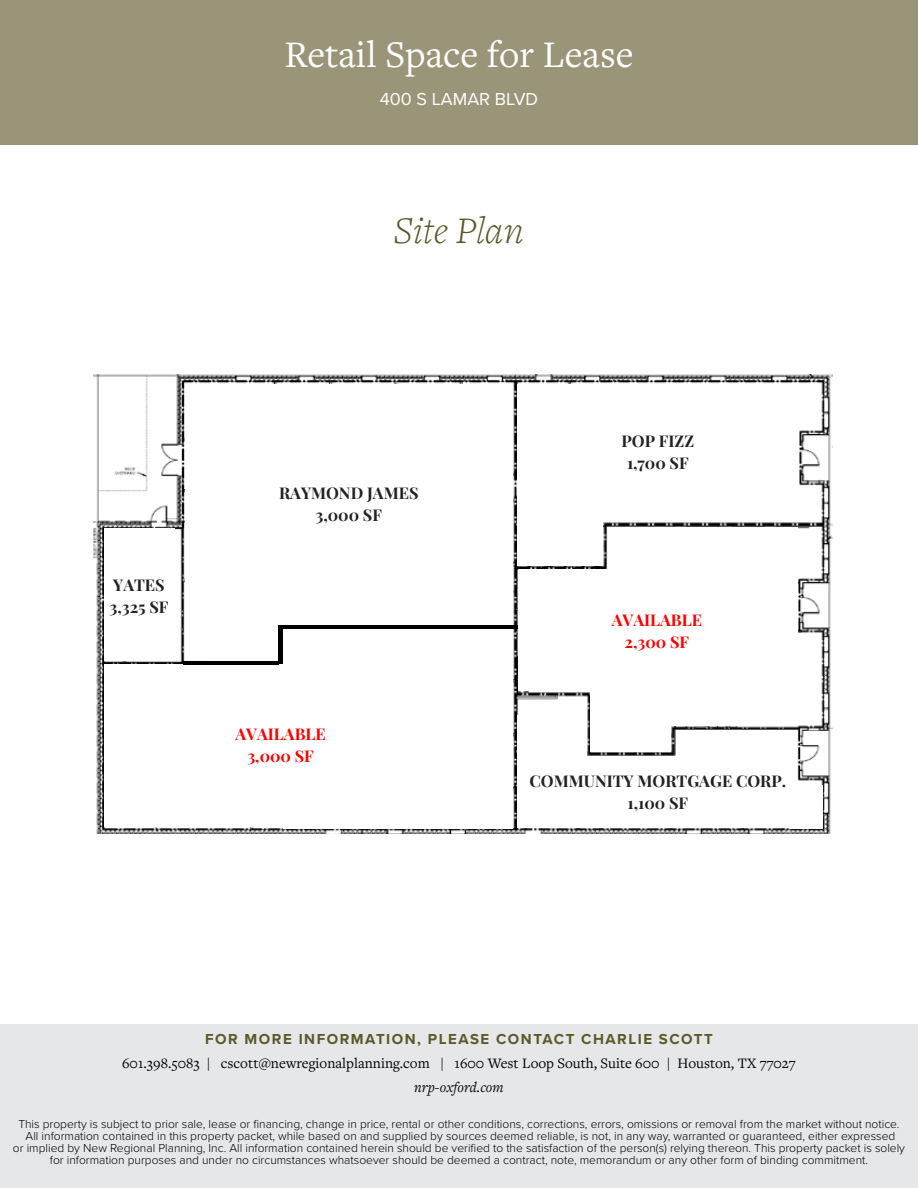
<style>
.page{position:relative;width:918px;height:1188px;background:#fff}
.page>*{position:absolute;margin:0;border:0;box-sizing:border-box;transform-origin:0 0}
.t1{font:39px "Freight Text Pro";color:#fff}
.t2{font:italic 300 39px "Freight Text Pro";color:#5b592a}
.t3{font:18px "Proxima Nova";color:#fff}
.t4{font:700 16.2px/22px "Playfair Display";color:#222;text-align:center}
.t5{font:700 16.2px/22px "Playfair Display";color:#f00;text-align:center}
.t6{font:15px "Freight Text Pro";color:#000}
.t7{font:700 15px "Proxima Nova";letter-spacing:.1em;color:#5b592a}
.t8{font:italic 15px "Freight Text Pro";color:#000}
.t9{font:300 12px/12px "Proxima Nova";color:#000;text-align:center}
</style>
<div class="page">
<div style="left:0;top:1024px;width:918px;height:164px;background:#e6e7e8"></div>
<div style="left:0;top:0;width:918px;height:145px;background:#9a9578"></div>
<img style="left:93px;top:375px;width:740px;height:458px">
<div style="left:518px;top:384px;width:280px;height:135px;background:#fff"></div>
<div style="left:518px;top:519px;width:85px;height:46px;background:#fff"></div>
<div style="left:609px;top:527px;width:189px;height:199px;background:#fff"></div>
<div style="left:283px;top:628px;width:230px;height:200px;background:#fff"></div>
<hr style="left:278px;top:624px;width:4px;height:79px;background:#000">
<div style="left:104px;top:664px;width:230px;height:162px;background:#fff"></div>
<div style="left:185px;top:384px;width:328px;height:241px;background:#fff"></div>
<hr style="left:183px;top:662px;width:96px;height:3px;background:#000">
<hr style="left:280px;top:626px;width:239px;height:3px;background:#000">
<div style="left:209px;top:507px;width:64px;height:154px;background:#fff"></div>
<div style="left:104px;top:528px;width:70px;height:133px;background:#fff"></div>
<div style="left:518px;top:757px;width:279px;height:70px;background:#fff"></div>
<div style="left:790px;top:785px;width:33px;height:43px;background:#fff"></div>
<div style="left:756px;top:735px;width:33px;height:43px;background:#fff"></div>
<div style="left:518px;top:715px;width:69px;height:42px;background:#fff"></div>
<div style="left:519px;top:569px;width:103px;height:122px;background:#fff"></div>
<div style="left:590px;top:620px;width:80px;height:132px;background:#fff"></div>
<h1 class="t1" style="left:284px;top:29px;width:351px">Retail Space for Lease</h1>
<h2 class="t3" style="left:380px;top:85px;width:160px">400 S LAMAR BLVD</h2>
<h1 class="t2" style="left:394px;top:205px;width:131px">Site Plan</h1>
<h3 class="t4" style="left:110px;top:572px;width:60px;text-align:left">YATES<br>3,325 SF</h3>
<h3 class="t4" style="left:279px;top:481px;width:141px">RAYMOND JAMES<br>3,000 SF</h3>
<h3 class="t5" style="left:235px;top:722px;width:92px">AVAILABLE<br>3,000 SF</h3>
<h3 class="t4" style="left:622px;top:429px;width:74px">POP FIZZ<br>1,700 SF</h3>
<h3 class="t5" style="left:612px;top:607px;width:92px">AVAILABLE<br>2,300 SF</h3>
<h3 class="t4" style="left:530px;top:769px;width:258px">COMMUNITY MORTGAGE CORP.<br>1,100 SF</h3>
<p class="t7" style="left:205px;top:1028px;width:509px">FOR MORE INFORMATION, PLEASE CONTACT CHARLIE SCOTT</p>
<p class="t6" style="left:122px;top:1054px;width:675px">601.398.5083 | cscott@newregionalplanning.com | 1600 West Loop South, Suite 600 | Houston, TX 77027</p>
<p class="t8" style="left:414px;top:1078px;width:91px">nrp-oxford.com</p>
<p class="t9" style="left:13px;top:1118px;width:894px">This property is subject to prior sale, lease or financing, change in price, rental or other conditions, corrections, errors, omissions or removal from the market without notice.<br>All information contained in this property packet, while based on and supplied by sources deemed reliable, is not, in any way, warranted or guaranteed, either expressed<br>or implied by New Regional Planning, Inc. All information contained herein should be verified to the satisfaction of the person(s) relying thereon. This property packet is solely for information purposes and under no circumstances whatsoever should be deemed a contract, note, memorandum or any other form of binding commitment.</p>
</div>
